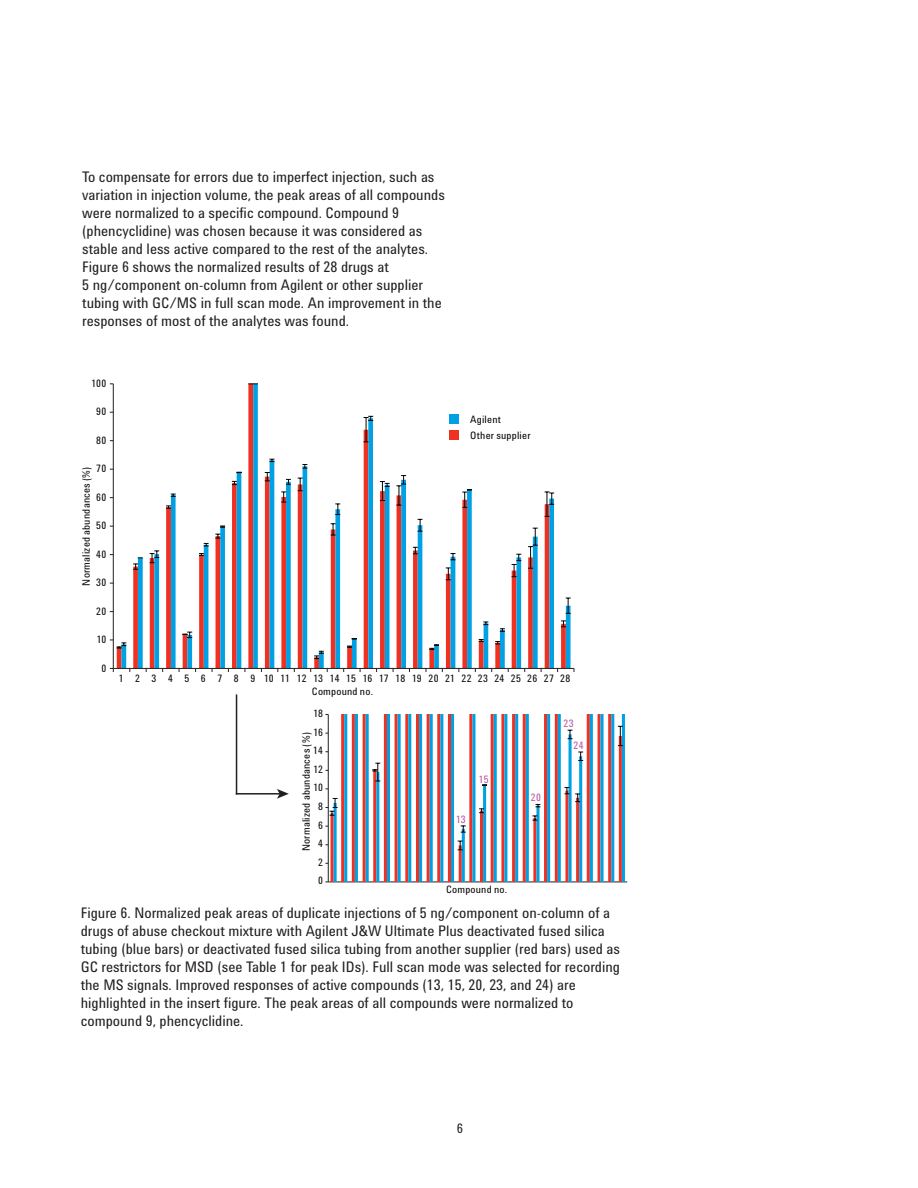
<style>
.page{position:relative;width:918px;height:1188px;background:#fff}
.page>*{position:absolute;margin:0;border:0;box-sizing:border-box;transform-origin:0 0}
.t1{font:15px/18px "Agilent Cond";color:#231f20}
.t2{font:13.5px "Agilent Cond";color:#231f20}
.t3{font:10.5px "Agilent Cond";letter-spacing:.02em;color:#050504}
.t4{font:10.5px "Agilent Cond";letter-spacing:.05em;color:#050504}
.t5{font:10.5px "Agilent Cond";letter-spacing:.02em;color:#b8529f}
</style>
<div class="page">
<svg style="left:122px;top:384px;width:449px;height:284px"></svg>
<hr style="left:113px;top:384px;width:1px;height:284px;background:#231f20">
<hr style="left:113px;top:668px;width:461px;height:1px;background:#231f20">
<hr style="left:328px;top:714px;width:1px;height:168px;background:#231f20">
<hr style="left:328px;top:882px;width:299px;height:1px;background:#231f20">
<hr style="left:619px;top:736px;width:3px;height:146px;background:#ef3122">
<hr style="left:608px;top:715px;width:3px;height:167px;background:#ef3122">
<hr style="left:598px;top:715px;width:2px;height:167px;background:#ef3122">
<hr style="left:587px;top:715px;width:3px;height:167px;background:#ef3122">
<hr style="left:576px;top:798px;width:3px;height:84px;background:#ef3122">
<svg style="left:565px;top:794px;width:4px;height:88px"></svg>
<hr style="left:555px;top:715px;width:3px;height:167px;background:#ef3122">
<hr style="left:544px;top:715px;width:3px;height:167px;background:#ef3122">
<hr style="left:533px;top:818px;width:3px;height:64px;background:#ef3122">
<hr style="left:523px;top:715px;width:3px;height:167px;background:#ef3122">
<hr style="left:512px;top:715px;width:3px;height:167px;background:#ef3122">
<hr style="left:501px;top:715px;width:3px;height:167px;background:#ef3122">
<hr style="left:491px;top:715px;width:3px;height:167px;background:#ef3122">
<hr style="left:480px;top:811px;width:3px;height:71px;background:#ef3122">
<hr style="left:469px;top:715px;width:3px;height:167px;background:#ef3122">
<hr style="left:459px;top:845px;width:3px;height:37px;background:#ef3122">
<hr style="left:448px;top:715px;width:3px;height:167px;background:#ef3122">
<hr style="left:437px;top:715px;width:3px;height:167px;background:#ef3122">
<hr style="left:427px;top:715px;width:3px;height:167px;background:#ef3122">
<hr style="left:416px;top:715px;width:3px;height:167px;background:#ef3122">
<hr style="left:405px;top:715px;width:3px;height:167px;background:#ef3122">
<hr style="left:395px;top:715px;width:3px;height:167px;background:#ef3122">
<hr style="left:384px;top:715px;width:3px;height:167px;background:#ef3122">
<hr style="left:373px;top:770px;width:3px;height:112px;background:#ef3122">
<hr style="left:363px;top:715px;width:3px;height:167px;background:#ef3122">
<hr style="left:352px;top:715px;width:3px;height:167px;background:#ef3122">
<hr style="left:341px;top:715px;width:3px;height:167px;background:#ef3122">
<hr style="left:331px;top:813px;width:3px;height:69px;background:#ef3122">
<hr style="left:622px;top:715px;width:3px;height:167px;background:#00a1e4">
<hr style="left:611px;top:715px;width:3px;height:167px;background:#00a1e4">
<svg style="left:600px;top:715px;width:4px;height:167px"></svg>
<hr style="left:590px;top:715px;width:3px;height:167px;background:#00a1e4">
<hr style="left:579px;top:756px;width:3px;height:126px;background:#00a1e4">
<hr style="left:569px;top:734px;width:3px;height:148px;background:#00a1e4">
<hr style="left:558px;top:715px;width:3px;height:167px;background:#00a1e4">
<hr style="left:547px;top:715px;width:3px;height:167px;background:#00a1e4">
<svg style="left:536px;top:807px;width:4px;height:75px"></svg>
<hr style="left:526px;top:715px;width:3px;height:167px;background:#00a1e4">
<hr style="left:515px;top:715px;width:3px;height:167px;background:#00a1e4">
<hr style="left:504px;top:715px;width:3px;height:167px;background:#00a1e4">
<hr style="left:494px;top:715px;width:3px;height:167px;background:#00a1e4">
<hr style="left:483px;top:785px;width:3px;height:97px;background:#00a1e4">
<hr style="left:472px;top:715px;width:3px;height:167px;background:#00a1e4">
<hr style="left:462px;top:829px;width:3px;height:53px;background:#00a1e4">
<hr style="left:451px;top:715px;width:3px;height:167px;background:#00a1e4">
<hr style="left:440px;top:715px;width:3px;height:167px;background:#00a1e4">
<hr style="left:430px;top:715px;width:3px;height:167px;background:#00a1e4">
<hr style="left:419px;top:715px;width:3px;height:167px;background:#00a1e4">
<hr style="left:408px;top:715px;width:3px;height:167px;background:#00a1e4">
<hr style="left:398px;top:715px;width:3px;height:167px;background:#00a1e4">
<hr style="left:387px;top:715px;width:3px;height:167px;background:#00a1e4">
<hr style="left:376px;top:772px;width:3px;height:110px;background:#00a1e4">
<hr style="left:366px;top:715px;width:3px;height:167px;background:#00a1e4">
<hr style="left:355px;top:715px;width:3px;height:167px;background:#00a1e4">
<hr style="left:344px;top:715px;width:3px;height:167px;background:#00a1e4">
<hr style="left:334px;top:803px;width:3px;height:79px;background:#00a1e4">
<hr style="left:236px;top:695px;width:1px;height:99px;background:#231f20">
<hr style="left:237px;top:793px;width:43px;height:2px;background:#231f20">
<svg style="left:277px;top:789px;width:12px;height:10px"></svg>
<svg style="left:133px;top:564px;width:5px;height:6px"></svg>
<svg style="left:166px;top:506px;width:5px;height:3px"></svg>
<svg style="left:199px;top:553px;width:5px;height:3px"></svg>
<svg style="left:215px;top:534px;width:5px;height:5px"></svg>
<svg style="left:232px;top:481px;width:5px;height:4px"></svg>
<svg style="left:265px;top:472px;width:5px;height:10px"></svg>
<svg style="left:281px;top:492px;width:5px;height:11px"></svg>
<svg style="left:298px;top:478px;width:5px;height:13px"></svg>
<svg style="left:331px;top:523px;width:5px;height:13px"></svg>
<svg style="left:413px;top:547px;width:5px;height:7px"></svg>
<svg style="left:446px;top:568px;width:5px;height:12px"></svg>
<svg style="left:479px;top:639px;width:5px;height:3px"></svg>
<svg style="left:495px;top:641px;width:5px;height:4px"></svg>
<svg style="left:561px;top:621px;width:5px;height:6px"></svg>
<svg style="left:110px;top:640px;width:16px;height:9px"></svg>
<svg style="left:150px;top:551px;width:9px;height:12px"></svg>
<svg style="left:171px;top:494px;width:5px;height:3px"></svg>
<svg style="left:183px;top:632px;width:9px;height:6px"></svg>
<svg style="left:204px;top:543px;width:5px;height:4px"></svg>
<svg style="left:269px;top:459px;width:5px;height:3px"></svg>
<svg style="left:286px;top:479px;width:5px;height:6px"></svg>
<svg style="left:302px;top:464px;width:5px;height:5px"></svg>
<svg style="left:314px;top:651px;width:10px;height:8px"></svg>
<svg style="left:335px;top:504px;width:5px;height:11px"></svg>
<svg style="left:364px;top:416px;width:9px;height:27px"></svg>
<svg style="left:380px;top:481px;width:10px;height:20px"></svg>
<svg style="left:396px;top:475px;width:10px;height:31px"></svg>
<svg style="left:418px;top:519px;width:5px;height:13px"></svg>
<svg style="left:429px;top:644px;width:10px;height:6px"></svg>
<svg style="left:450px;top:553px;width:6px;height:7px"></svg>
<svg style="left:462px;top:489px;width:10px;height:19px"></svg>
<svg style="left:483px;top:622px;width:5px;height:3px"></svg>
<svg style="left:500px;top:628px;width:5px;height:4px"></svg>
<svg style="left:512px;top:554px;width:9px;height:23px"></svg>
<svg style="left:528px;top:528px;width:10px;height:41px"></svg>
<svg style="left:545px;top:492px;width:9px;height:25px"></svg>
<svg style="left:566px;top:598px;width:5px;height:16px"></svg>
<svg style="left:458px;top:841px;width:5px;height:9px"></svg>
<svg style="left:479px;top:808px;width:5px;height:5px"></svg>
<svg style="left:532px;top:816px;width:5px;height:5px"></svg>
<svg style="left:565px;top:787px;width:4px;height:7px"></svg>
<svg style="left:575px;top:794px;width:5px;height:8px"></svg>
<svg style="left:618px;top:726px;width:5px;height:20px"></svg>
<svg style="left:325px;top:798px;width:13px;height:18px"></svg>
<svg style="left:372px;top:763px;width:8px;height:19px"></svg>
<svg style="left:461px;top:826px;width:5px;height:7px"></svg>
<svg style="left:536px;top:804px;width:4px;height:3px"></svg>
<svg style="left:568px;top:730px;width:5px;height:9px"></svg>
<svg style="left:578px;top:752px;width:5px;height:9px"></svg>
<div style="left:449px;top:430px;width:10px;height:10px;background:#ef3122"></div>
<div style="left:449px;top:414px;width:10px;height:10px;background:#00a1e4"></div>
<p class="t1" style="left:82px;top:169px;width:364px">To compensate for errors due to imperfect injection, such as variation in injection volume, the peak areas of all compounds were normalized to a specific compound. Compound 9 (phencyclidine) was chosen because it was considered as stable and less active compared to the rest of the analytes.<br>Figure 6 shows the normalized results of 28 drugs at<br>5 ng/component on-column from Agilent or other supplier tubing with GC/MS in full scan mode. An improvement in the responses of most of the analytes was found.</p>
<p class="t3" style="left:91px;top:379px;width:16px">100</p>
<p class="t3" style="left:96px;top:408px;width:12px">90</p>
<p class="t3" style="left:96px;top:436px;width:12px">80</p>
<p class="t3" style="left:96px;top:465px;width:12px">70</p>
<p class="t3" style="left:82px;top:586px;width:121px;rotate:-90deg">Normalized abundances (%)</p>
<p class="t3" style="left:96px;top:493px;width:12px">60</p>
<p class="t3" style="left:96px;top:522px;width:12px">50</p>
<p class="t3" style="left:96px;top:550px;width:12px">40</p>
<p class="t3" style="left:96px;top:579px;width:12px">30</p>
<p class="t3" style="left:96px;top:607px;width:12px">20</p>
<p class="t3" style="left:97px;top:636px;width:11px">10</p>
<p class="t3" style="left:102px;top:664px;width:6px">0</p>
<p class="t3" style="left:470px;top:415px;width:32px">Agilent</p>
<p class="t3" style="left:470px;top:431px;width:62px">Other supplier</p>
<p class="t4" style="left:119px;top:674px;width:453px">1 2 3 4 5 6 7 8 9 10111213141516171819202122232425262728</p>
<p class="t3" style="left:312px;top:688px;width:63px">Compound no.</p>
<p class="t3" style="left:313px;top:709px;width:11px">18</p>
<p class="t3" style="left:313px;top:728px;width:11px">16</p>
<p class="t3" style="left:302px;top:851px;width:121px;rotate:-90deg">Normalized abundances (%)</p>
<p class="t3" style="left:313px;top:747px;width:11px">14</p>
<p class="t3" style="left:313px;top:765px;width:11px">12</p>
<p class="t3" style="left:313px;top:784px;width:11px">10</p>
<p class="t3" style="left:318px;top:802px;width:6px">8</p>
<p class="t3" style="left:318px;top:821px;width:6px">6</p>
<p class="t3" style="left:318px;top:840px;width:6px">4</p>
<p class="t3" style="left:318px;top:858px;width:6px">2</p>
<p class="t3" style="left:318px;top:877px;width:6px">0</p>
<p class="t5" style="left:456px;top:815px;width:11px">13</p>
<p class="t5" style="left:479px;top:775px;width:11px">15</p>
<p class="t5" style="left:531px;top:793px;width:12px">20</p>
<p class="t5" style="left:563px;top:720px;width:12px">23</p>
<p class="t5" style="left:574px;top:742px;width:11px">24</p>
<p class="t3" style="left:446px;top:886px;width:63px">Compound no.</p>
<p class="t1" style="left:81px;top:905px;width:541px">Figure 6. Normalized peak areas of duplicate injections of 5 ng/component on-column of a drugs of abuse checkout mixture with Agilent J&amp;W Ultimate Plus deactivated fused silica tubing (blue bars) or deactivated fused silica tubing from another supplier (red bars) used as GC restrictors for MSD (see Table 1 for peak IDs). Full scan mode was selected for recording the MS signals. Improved responses of active compounds (13, 15, 20, 23, and 24) are highlighted in the insert figure. The peak areas of all compounds were normalized to compound 9, phencyclidine.</p>
<p class="t2" style="left:457px;top:1124px;width:8px">6</p>
</div>
